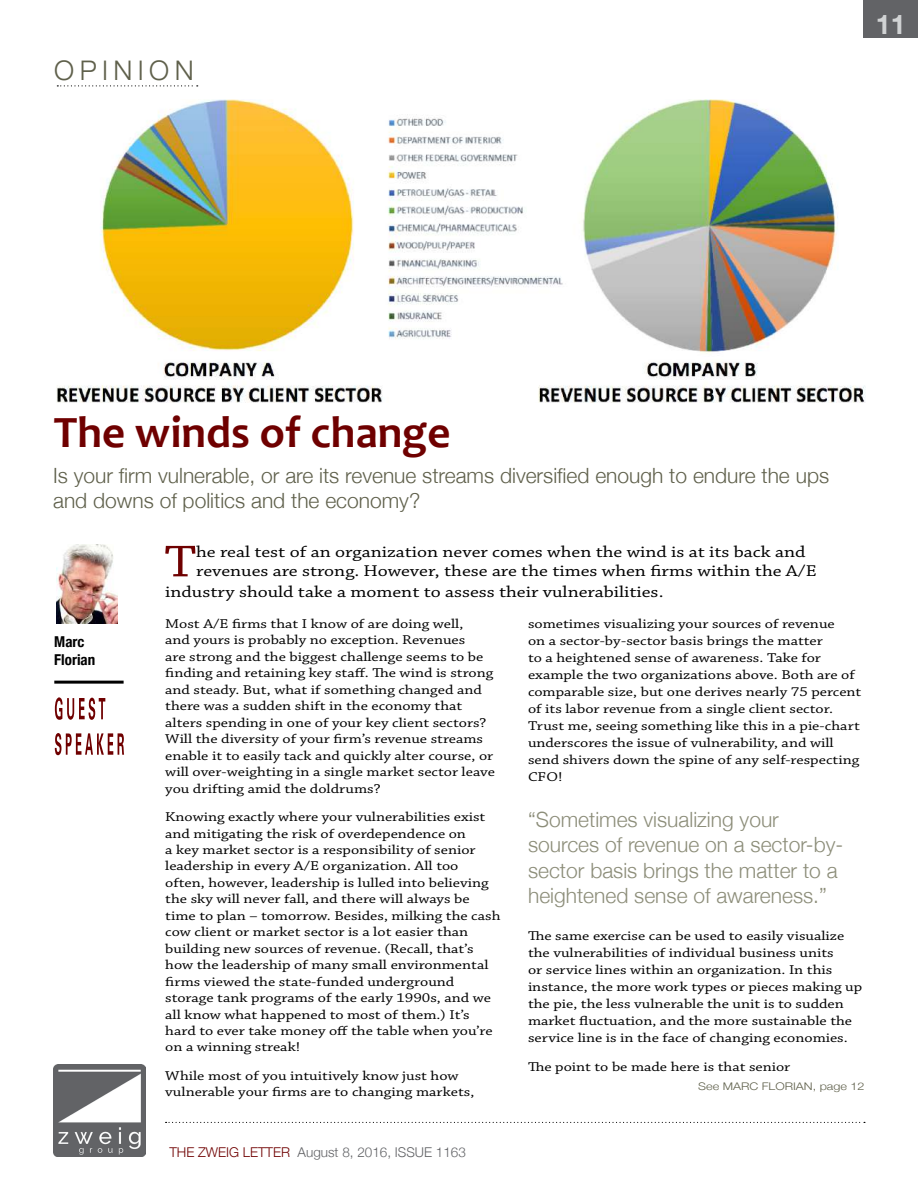
<style>
.page{position:relative;width:918px;height:1188px;background:#fff}
.page>*{position:absolute;margin:0;border:0;box-sizing:border-box;transform-origin:0 0}
.t1{font:46.95px "Chaparral Pro";color:#6f0000;scale:1.2 1}
.t2{font:700 45px "Candara";color:#6f0000}
.t3{font:300 27px "Helvetica Neue";letter-spacing:.2em;color:#5f604b}
.t4{font:700 27px "Helvetica Neue";color:#d1d3d4}
.t5{font:300 21px/25.2px "Helvetica Neue";color:#8c8d79}
.t6{font:300 21px/25.2px "Helvetica Neue";color:#5f604b}
.t7{font:16.5px "Chaparral Pro";color:#000;scale:1.2 1}
.t8{font:700 condensed 15px/18px "Helvetica Neue";color:#000}
.t9{font:13.5px/16.5px "Chaparral Pro";color:#000;scale:1.2 1}
.t10{font:300 13.5px "Helvetica Neue";color:#626366}
.t11{font:300 10.5px "Helvetica Neue";color:#5f604b;scale:1.2 1}
.s1{color:#6f0000}
</style>
<div class="page">
<img style="left:53px;top:1064px;width:93px;height:92px">
<div style="left:864px;top:0;width:54px;height:38px;background:#626366"></div>
<svg style="left:166px;top:1122px;width:699px;height:1px"></svg>
<svg style="left:57px;top:85px;width:141px;height:1px"></svg>
<img style="left:56px;top:544px;width:62px;height:80px">
<hr style="left:54px;top:681px;width:70px;height:3px;background:#000">
<svg style="left:55px;top:733px;width:69px;height:22px"></svg>
<svg style="left:55px;top:697px;width:50px;height:23px"></svg>
<img style="left:56px;top:99px;width:809px;height:303px">
<h3 class="t3" style="left:54px;top:49px;width:141px">OPINION</h3>
<h3 class="t4" style="left:876px;top:3px;width:32px">11</h3>
<h2 class="t2" style="left:54px;top:404px;width:398px">The winds of change</h2>
<h3 class="t6" style="left:53px;top:461px;width:778px">Is your firm vulnerable, or are its revenue streams diversified enough to endure the ups and downs of politics and the economy?</h3>
<p class="t8" style="left:54px;top:632px;width:43px">Marc<br>Florian</p>
<h1 class="t1" style="left:164px;top:536px;width:28px">T</h1>
<p class="t7" style="left:196px;top:542px;width:509px">he real test of an organization never comes when the wind is at its back and</p>
<p class="t7" style="left:196px;top:562px;width:519px">revenues are strong. However, these are the times when firms within the A/E</p>
<p class="t7" style="left:165px;top:583px;width:417px">industry should take a moment to assess their vulnerabilities.</p>
<p class="t9" style="left:165px;top:616px;width:276px">Most A/E firms that I know of are doing well,<br>and yours is probably no exception. Revenues<br>are strong and the biggest challenge seems to be finding and retaining key staff. The wind is strong and steady. But, what if something changed and there was a sudden shift in the economy that alters spending in one of your key client sectors?<br>Will the diversity of your firm’s revenue streams enable it to easily tack and quickly alter course, or will over-weighting in a single market sector leave you drifting amid the doldrums?</p>
<p class="t9" style="left:165px;top:809px;width:281px">Knowing exactly where your vulnerabilities exist and mitigating the risk of overdependence on<br>a key market sector is a responsibility of senior leadership in every A/E organization. All too often, however, leadership is lulled into believing the sky will never fall, and there will always be time to plan – tomorrow. Besides, milking the cash cow client or market sector is a lot easier than building new sources of revenue. (Recall, that’s how the leadership of many small environmental firms viewed the state-funded underground storage tank programs of the early 1990s, and we all know what happened to most of them.) It’s hard to ever take money off the table when you’re on a winning streak!</p>
<p class="t9" style="left:165px;top:1068px;width:259px">While most of you intuitively know just how vulnerable your firms are to changing markets,</p>
<p class="t10" style="left:169px;top:1142px;width:298px"><span class="s1">THE ZWEIG LETTER</span> August 8, 2016, ISSUE 1163</p>
<p class="t9" style="left:528px;top:616px;width:279px;line-height:17px">sometimes visualizing your sources of revenue<br>on a sector-by-sector basis brings the matter<br>to a heightened sense of awareness. Take for example the two organizations above. Both are of comparable size, but one derives nearly 75 percent of its labor revenue from a single client sector.<br>Trust me, seeing something like this in a pie-chart underscores the issue of vulnerability, and will send shivers down the spine of any self-respecting CFO!</p>
<h3 class="t5" style="left:528px;top:806px;width:317px">“Sometimes visualizing your sources of revenue on a sector-by&shy;sector basis brings the matter to a heightened sense of awareness.”</h3>
<p class="t9" style="left:528px;top:928px;width:280px;line-height:17px">The same exercise can be used to easily visualize the vulnerabilities of individual business units<br>or service lines within an organization. In this instance, the more work types or pieces making up the pie, the less vulnerable the unit is to sudden market fluctuation, and the more sustainable the service line is in the face of changing economies.</p>
<p class="t9" style="left:528px;top:1059px;width:220px">The point to be made here is that senior</p>
<p class="t11" style="left:698px;top:1078px;width:140px">See MARC FLORIAN, page 12</p>
</div>
